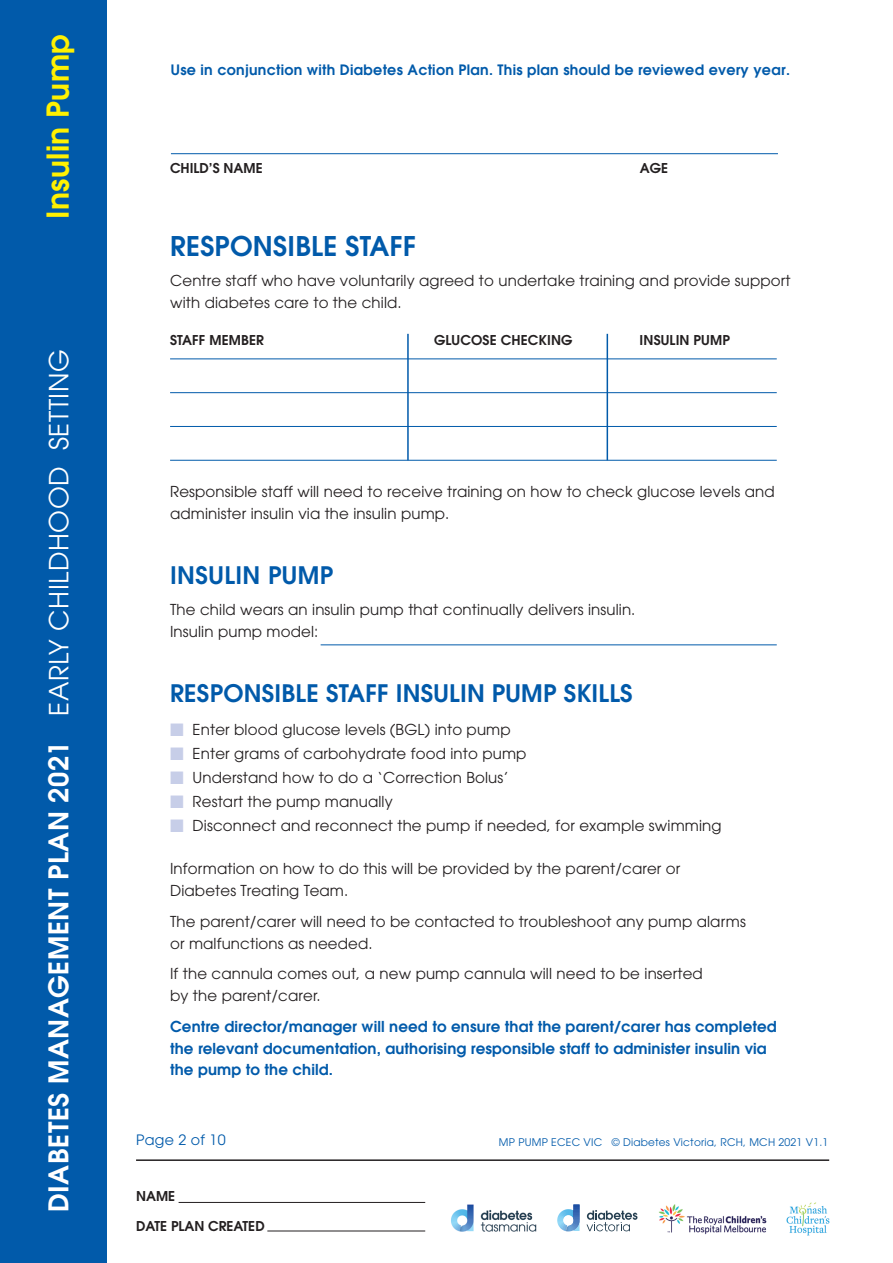
<style>
.page{position:relative;width:893px;height:1263px;background:#fff}
.page>*{position:absolute;margin:0;border:0;box-sizing:border-box;transform-origin:0 0}
.t1{font:600 30px "Avant Garde";letter-spacing:.01em;color:#fff101}
.t2{font:600 27px "Avant Garde";letter-spacing:.02em;color:#fff}
.t3{font:600 27px "Avant Garde";letter-spacing:.01em;color:#015aaa}
.t4{font:600 24px "Avant Garde";letter-spacing:.01em;color:#015aaa}
.t5{font:15px/21.8px "Avant Garde";letter-spacing:.01em;color:#231f20}
.t6{font:600 15px/21.8px "Avant Garde";letter-spacing:.01em;color:#015aaa}
.t7{font:600 14.25px "Avant Garde";letter-spacing:.02em;color:#015aaa}
.t8{font:14.25px "Avant Garde";letter-spacing:.02em;color:#015aaa}
.t9{font:600 13.5px "Avant Garde";letter-spacing:.01em;color:#231f20}
.t10{font:10.5px "Avant Garde";letter-spacing:.02em;color:#015aaa}
.s1{font-weight:400;font-size:26.25px}
.s2{color:#c7cee8}
</style>
<div class="page">
<div style="left:0;top:0;width:106px;height:1263px;background:#015aaa"></div>
<hr style="left:136px;top:1159px;width:693px;height:2px;background:#231f20">
<hr style="left:170px;top:358px;width:607px;height:1px;background:#015aaa">
<hr style="left:170px;top:392px;width:607px;height:1px;background:#015aaa">
<hr style="left:170px;top:426px;width:607px;height:1px;background:#015aaa">
<hr style="left:170px;top:460px;width:607px;height:1px;background:#015aaa">
<hr style="left:321px;top:644px;width:456px;height:1px;background:#015aaa">
<hr style="left:407px;top:334px;width:2px;height:126px;background:#015aaa">
<hr style="left:607px;top:334px;width:1px;height:126px;background:#015aaa">
<hr style="left:171px;top:153px;width:607px;height:1px;background:#015aaa">
<hr style="left:179px;top:1202px;width:246px;height:1px;background:#231f20">
<hr style="left:267px;top:1230px;width:158px;height:1px;background:#231f20">
<svg style="left:586px;top:1210px;width:51px;height:21px"></svg>
<svg style="left:557px;top:1204px;width:23px;height:27px"></svg>
<img style="left:787px;top:1202px;width:42px;height:33px">
<img style="left:659px;top:1204px;width:108px;height:30px">
<img style="left:451px;top:1204px;width:86px;height:28px">
<h1 class="t1" style="left:38px;top:219px;width:186px;rotate:-90deg">Insulin Pump</h1>
<h2 class="t2" style="left:41px;top:1212px;width:864px;rotate:-90deg">DIABETES management PLAN 2021 <span class="s1">EARLY CHILDHOOD SETTING</span></h2>
<p class="t7" style="left:171px;top:61px;width:621px">Use in conjunction with Diabetes Action Plan. This plan should be reviewed every year.</p>
<p class="t9" style="left:170px;top:160px;width:94px">Child’S NAME</p>
<p class="t9" style="left:640px;top:160px;width:30px">AGE</p>
<h2 class="t3" style="left:170px;top:228px;width:247px">RESPONSIBLE STAFF</h2>
<p class="t5" style="left:170px;top:270px;width:622px">Centre staff who have voluntarily agreed to undertake training and provide support with diabetes care to the child.</p>
<p class="t9" style="left:170px;top:331px;width:16px">Staff</p>
<p class="t9" style="left:209px;top:331px;width:37px">memberGl</p>
<p class="t9" style="left:452px;top:331px;width:29px">ucose</p>
<p class="t9" style="left:501px;top:331px;width:73px">checking</p>
<p class="t9" style="left:640px;top:331px;width:91px">Insulin pump</p>
<p class="t5" style="left:170px;top:481px;width:606px">Responsible staff will need to receive training on how to check glucose levels and administer insulin via the insulin pump.</p>
<h3 class="t4" style="left:170px;top:560px;width:165px">INSULIN PUM P</h3>
<p class="t5" style="left:170px;top:598px;width:467px">The child wears an insulin pump that continually delivers insulin.<br>Insulin pump model:</p>
<h3 class="t4" style="left:170px;top:677px;width:16px">respo</h3>
<h3 class="t4" style="left:244px;top:677px;width:31px">nsible</h3>
<h3 class="t4" style="left:326px;top:677px;width:14px">staff</h3>
<h3 class="t4" style="left:396px;top:677px;width:238px">INSULIN PUM P SKILLS</h3>
<p class="t5" style="left:170px;top:718px;width:342px"><span class="s2">■</span> Enter blood glucose levels (BGL) into pump</p>
<p class="t5" style="left:170px;top:742px;width:358px"><span class="s2">■</span> Enter grams of carbohydrate food into pump</p>
<p class="t5" style="left:170px;top:766px;width:340px"><span class="s2">■</span> Understand how to do a ‘Correction Bolus’</p>
<p class="t5" style="left:170px;top:790px;width:224px"><span class="s2">■</span> Restart the pump manually</p>
<p class="t5" style="left:170px;top:814px;width:553px"><span class="s2">■</span> Disconnect and reconnect the pump if needed, for example swimming</p>
<p class="t5" style="left:170px;top:858px;width:512px">Information on how to do this will be provided by the parent/carer or<br>Diabetes Treating Team.</p>
<p class="t5" style="left:170px;top:910px;width:577px">The parent/carer will need to be contacted to troubleshoot any pump alarms or malfunctions as needed.</p>
<p class="t5" style="left:170px;top:963px;width:534px">If the cannula comes out, a new pump cannula will need to be inserted by the parent/carer.</p>
<p class="t6" style="left:170px;top:1015px;width:608px">Centre director/manager will need to ensure that the parent/carer has completed the relevant documentation, authorising responsible staff to administer insulin via the pump to the child.</p>
<p class="t8" style="left:136px;top:1132px;width:91px">Page 2 of 10</p>
<p class="t10" style="left:499px;top:1136px;width:331px">MP PUMP ECEC VIC © Diabetes Victoria, RCH, MCH 2021 V1.1</p>
<p class="t9" style="left:136px;top:1187px;width:39px">Name</p>
<p class="t9" style="left:136px;top:1217px;width:18px">Date</p>
<p class="t9" style="left:171px;top:1217px;width:57px">plan created</p>
</div>
